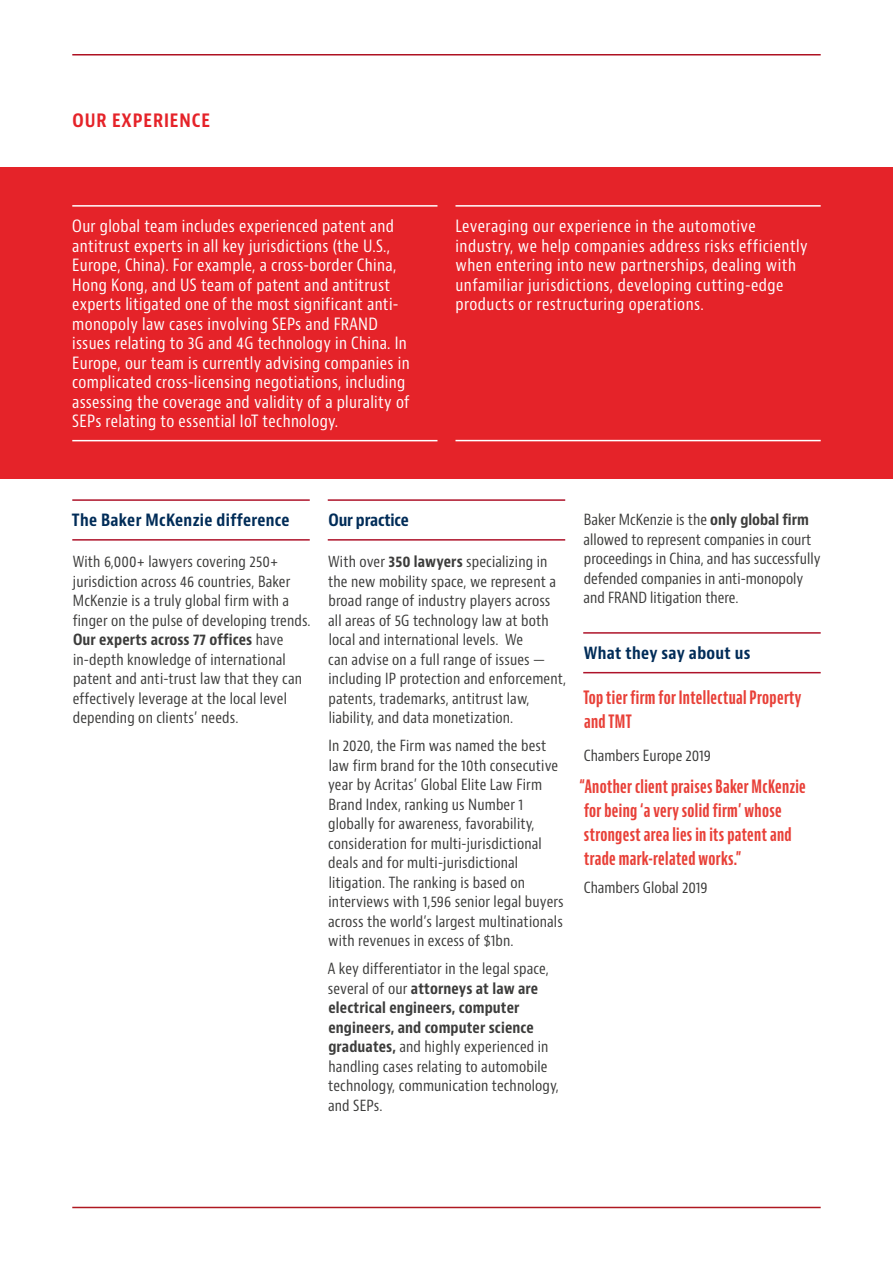
<style>
.page{position:relative;width:893px;height:1263px;background:#fff}
.page>*{position:absolute;margin:0;border:0;box-sizing:border-box;transform-origin:0 0}
.t1{font:18px/24px "Baker Mc Kenzie Bernini Cp Bd";letter-spacing:.02em;color:#e84038}
.t2{font:700 condensed 18px "Baker Mc Kenzie Bernini";color:#e52329}
.t3{font:condensed 16.5px/19.5px "Baker Mc Kenzie Bernini";letter-spacing:.02em;color:#fff}
.t4{font:700 condensed 16.5px "Baker Mc Kenzie Bernini";letter-spacing:.02em;color:#002c58}
.t5{font:700 condensed 16.5px "Baker Mc Kenzie Bernini";letter-spacing:-.01em;color:#002c58}
.t6{font:condensed 15px/19.5px "Baker Mc Kenzie Bernini";letter-spacing:.01em;color:#3c3c3b}
.s1{font-weight:700}
</style>
<div class="page">
<div style="left:0;top:168px;width:893px;height:311px;background:#e52329"></div>
<hr style="left:72px;top:205px;width:365px;height:2px;background:#fff">
<hr style="left:72px;top:440px;width:365px;height:1px;background:#fff">
<hr style="left:455px;top:205px;width:366px;height:2px;background:#fff">
<hr style="left:455px;top:440px;width:366px;height:1px;background:#fff">
<hr style="left:72px;top:499px;width:238px;height:2px;background:#ae132a">
<hr style="left:72px;top:539px;width:238px;height:2px;background:#ae132a">
<hr style="left:328px;top:499px;width:237px;height:2px;background:#ae132a">
<hr style="left:328px;top:539px;width:237px;height:2px;background:#ae132a">
<hr style="left:583px;top:632px;width:238px;height:2px;background:#ae132a">
<hr style="left:583px;top:672px;width:238px;height:1px;background:#ae132a">
<hr style="left:72px;top:54px;width:749px;height:2px;background:#ae1122">
<hr style="left:72px;top:1207px;width:749px;height:1px;background:#af1921">
<p class="t2" style="left:72px;top:110px;width:139px">OUR EXPERIENCE</p>
<p class="t3" style="left:72px;top:217px;width:339px">Our global team includes experienced patent and antitrust experts in all key jurisdictions (the U.S., Europe, China). For example, a cross-border China, Hong Kong, and US team of patent and antitrust experts litigated one of the most significant anti&shy;monopoly law cases involving SEPs and FRAND issues relating to 3G and 4G technology in China. In Europe, our team is currently advising companies in complicated cross-licensing negotiations, including assessing the coverage and validity of a plurality of SEPs relating to essential IoT technology.</p>
<p class="t3" style="left:455px;top:217px;width:354px">Leveraging our experience in the automotive industry, we help companies address risks efficiently when entering into new partnerships, dealing with unfamiliar jurisdictions, developing cutting-edge products or restructuring operations.</p>
<p class="t4" style="left:72px;top:510px;width:219px">The Baker McKenzie difference</p>
<p class="t6" style="left:73px;top:552px;width:239px">With 6,000+ lawyers covering 250+ jurisdiction across 46 countries, Baker McKenzie is a truly global firm with a finger on the pulse of developing trends.<br><span class="s1">Our experts across 77 offices</span> have in-depth knowledge of international patent and anti-trust law that they can effectively leverage at the local level depending on clients’ needs.</p>
<p class="t5" style="left:328px;top:510px;width:82px">Our practice</p>
<p class="t6" style="left:328px;top:552px;width:239px">With over <span class="s1">350 lawyers</span> specializing in the new mobility space, we represent a broad range of industry players across all areas of 5G technology law at both local and international levels. We<br>can advise on a full range of issues — including IP protection and enforcement, patents, trademarks, antitrust law, liability, and data monetization.</p>
<p class="t6" style="left:328px;top:736px;width:237px">In 2020, the Firm was named the best law firm brand for the 10th consecutive year by Acritas’ Global Elite Law Firm Brand Index, ranking us Number 1 globally for awareness, favorability, consideration for multi-jurisdictional deals and for multi-jurisdictional litigation. The ranking is based on interviews with 1,596 senior legal buyers across the world’s largest multinationals with revenues in excess of $1bn.</p>
<p class="t6" style="left:328px;top:959px;width:233px">A key differentiator in the legal space, several of our <span class="s1">attorneys at law are electrical engineers, computer engineers, and computer science graduates,</span> and highly experienced in handling cases relating to automobile technology, communication technology, and SEPs.</p>
<p class="t6" style="left:584px;top:510px;width:238px">Baker McKenzie is the <span class="s1">only global firm </span>allowed to represent companies in court proceedings in China, and has successfully defended companies in anti-monopoly and FRAND litigation there.</p>
<p class="t4" style="left:584px;top:643px;width:168px">What they say about us</p>
<p class="t1" style="left:583px;top:686px;width:219px">Top tier firm for Intellectual Property and TMT</p>
<p class="t6" style="left:584px;top:746px;width:129px">Chambers Europe 2019</p>
<p class="t1" style="left:579px;top:775px;width:228px">“Another client praises Baker McKenzie for being ‘a very solid firm’ whose strongest area lies in its patent and trade mark-related works.”</p>
<p class="t6" style="left:584px;top:879px;width:125px">Chambers Global 2019</p>
</div>
